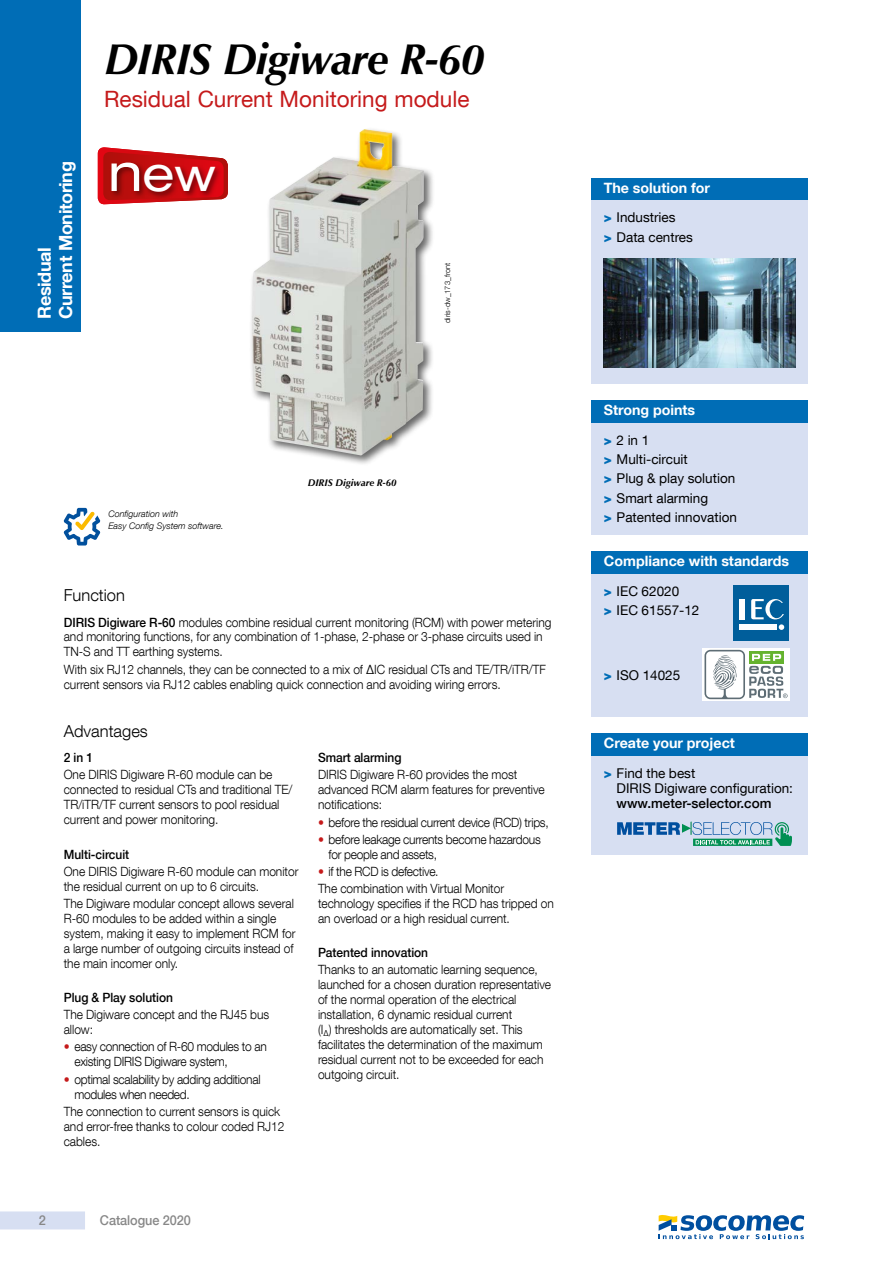
<style>
.page{position:relative;width:893px;height:1263px;background:#fff}
.page>*{position:absolute;margin:0;border:0;box-sizing:border-box;transform-origin:0 0}
.t1{font:expanded 52.5px "Helvetica Neue LT Com";color:#fff}
.t2{font:italic 700 43.5px "Optima LT Std";letter-spacing:-.025em;color:#000}
.t3{font:22.5px "Helvetica Neue LT Com";color:#c51a1b}
.t4{font:700 18px/21.6px "Helvetica Neue LT Com";letter-spacing:-.02em;color:#fff}
.t5{font:300 16.5px "Helvetica Neue LT Com";color:#000}
.t6{font:700 14.25px "Helvetica Neue LT Com";color:#fff}
.t7{font:13.5px/19.2px "Helvetica Neue LT Com";color:#000}
.t8{font:500 13.5px "Helvetica Neue LT Com";color:#000}
.t9{font:500 13.5px "Helvetica Neue LT Com";letter-spacing:-.005em;color:#878787;scale:.94 1}
.t10{font:300 12.75px/15px "Helvetica Neue LT Com";letter-spacing:-.005em;color:#000;scale:.94 1}
.t11{font:300 12.75px/15px "Helvetica Neue LT Com";letter-spacing:-.025em;color:#000;scale:.94 1}
.t12{font:500 12.75px "Helvetica Neue LT Com";letter-spacing:-.005em;color:#000;scale:.94 1}
.t13{font:italic 700 9.75px "Optima LT Std";color:#000}
.t14{font:italic 300 9px/12px "Helvetica Neue LT Com";color:#000}
.t15{font:300 7.5px "Helvetica Neue LT Com";color:#000}
.s1{font-size:48.3px}
.s2{font-size:45.6px}
.s3{font-weight:500}
.s4{color:#c51a1b}
.s5{font-weight:900;color:#006db6}
</style>
<div class="page">
<div style="left:0;top:1211px;width:85px;height:18px;background:#d7dff2"></div>
<div style="left:0;top:0;width:81px;height:332px;background:#006db6"></div>
<div style="left:591px;top:179px;width:217px;height:21px;background:#006db6"></div>
<div style="left:591px;top:200px;width:217px;height:183px;background:#d7dff2"></div>
<img style="left:603px;top:258px;width:193px;height:109px">
<div style="left:591px;top:574px;width:217px;height:143px;background:#d7dff2"></div>
<div style="left:591px;top:552px;width:217px;height:22px;background:#006db6"></div>
<div style="left:733px;top:586px;width:56px;height:55px;background:#005e9b"></div>
<hr style="left:740px;top:625px;width:37px;height:1px;background:#fff">
<hr style="left:740px;top:627px;width:37px;height:1px;background:#fff">
<hr style="left:740px;top:629px;width:37px;height:1px;background:#fff">
<div style="left:740px;top:599px;width:5px;height:20px;background:#fff"></div>
<svg style="left:751px;top:599px;width:33px;height:31px"></svg>
<div style="left:702px;top:648px;width:88px;height:53px;background:linear-gradient(to bottom,#fff,#fff)"></div>
<svg style="left:704px;top:650px;width:84px;height:49px;background:#cad4cb"></svg>
<svg style="left:63px;top:507px;width:38px;height:39px"></svg>
<div style="left:591px;top:422px;width:217px;height:113px;background:#d7dff2"></div>
<div style="left:591px;top:400px;width:217px;height:22px;background:#006db6"></div>
<div style="left:591px;top:756px;width:217px;height:99px;background:#d7dff2"></div>
<div style="left:591px;top:734px;width:217px;height:22px;background:#006db6"></div>
<svg style="left:617px;top:822px;width:175px;height:24px"></svg>
<div style="left:249px;top:127px;width:186px;height:339px;background:#000;opacity:.6"></div>
<img style="left:252px;top:129px;width:172px;height:326px">
<svg style="left:98px;top:147px;width:130px;height:58px"></svg>
<img style="left:104px;top:147px;width:122px;height:58px">
<svg style="left:659px;top:1215px;width:145px;height:24px"></svg>
<h3 class="t4" style="left:33px;top:319px;width:159px;rotate:-90deg">Residual<br>Current Monitoring</h3>
<h2 class="t2" style="left:104px;top:33px;width:382px">DIRIS Digiware R-60</h2>
<h3 class="t3" style="left:104px;top:85px;width:367px">Residual Current Monitoring module</h3>
<h1 class="t1" style="left:108px;top:139px;width:109px">n<span class="s1">e</span><span class="s2">w</span></h1>
<p class="t15" style="left:443px;top:323px;width:62px;rotate:-90deg">diris-dw_173_front</p>
<p class="t14" style="left:108px;top:508px;width:117px">Configuration with<br>Easy Config System software.</p>
<p class="t13" style="left:308px;top:477px;width:90px">DIRIS Digiware R-60</p>
<p class="t5" style="left:64px;top:585px;width:63px">Function</p>
<p class="t10" style="left:64px;top:614px;width:520px"><span class="s3">DIRIS Digiware R-60</span> modules combine residual current monitoring (RCM) with power metering and monitoring functions, for any combination of 1-phase, 2-phase or 3-phase circuits used in<br>TN-S and TT earthing systems.</p>
<p class="t10" style="left:64px;top:661px;width:514px">With six RJ12 channels, they can be connected to a mix of ΔIC residual CTs and TE/TR/iTR/TF current sensors via RJ12 cables enabling quick connection and avoiding wiring errors.</p>
<p class="t5" style="left:64px;top:721px;width:86px">Advantages</p>
<p class="t12" style="left:64px;top:750px;width:33px">2 in 1</p>
<p class="t10" style="left:64px;top:767px;width:245px">One DIRIS Digiware R-60 module can be connected to residual CTs and traditional TE/ TR/iTR/TF current sensors to pool residual current and power monitoring.</p>
<p class="t12" style="left:64px;top:846px;width:71px">Multi-circuit</p>
<p class="t10" style="left:64px;top:863px;width:251px">One DIRIS Digiware R-60 module can monitor the residual current on up to 6 circuits.</p>
<p class="t10" style="left:64px;top:895px;width:248px">The Digiware modular concept allows several R-60 modules to be added within a single system, making it easy to implement RCM for a large number of outgoing circuits instead of the main incomer only.</p>
<p class="t12" style="left:64px;top:990px;width:118px">Plug &amp; Play solution</p>
<p class="t10" style="left:64px;top:1007px;width:220px">The Digiware concept and the RJ45 bus allow:</p>
<p class="t11" style="left:74px;top:1039px;width:206px;text-indent:-11px"><span class="s4">•</span> easy connection of R-60 modules to an existing DIRIS Digiware system,</p>
<p class="t11" style="left:74px;top:1071px;width:200px;text-indent:-11px"><span class="s4">•</span> optimal scalability by adding additional modules when needed.</p>
<p class="t10" style="left:64px;top:1103px;width:236px">The connection to current sensors is quick and error-free thanks to colour coded RJ12 cables.</p>
<p class="t12" style="left:318px;top:750px;width:90px">Smart alarming</p>
<p class="t10" style="left:318px;top:767px;width:243px">DIRIS Digiware R-60 provides the most advanced RCM alarm features for preventive notifications:</p>
<p class="t11" style="left:318px;top:814px;width:247px"><span class="s4">•</span> before the residual current device (RCD) trips,</p>
<p class="t11" style="left:329px;top:831px;width:227px;text-indent:-11px"><span class="s4">•</span> before leakage currents become hazardous for people and assets,</p>
<p class="t10" style="left:318px;top:862px;width:200px;line-height:17.1px"><span class="s4">•</span> if the RCD is defective.<br>The combination with Virtual Monitor</p>
<p class="t10" style="left:318px;top:895px;width:252px">technology specifies if the RCD has tripped on an overload or a high residual current.</p>
<p class="t12" style="left:318px;top:945px;width:119px">Patented innovation</p>
<p class="t10" style="left:318px;top:962px;width:250px">Thanks to an automatic learning sequence, launched for a chosen duration representative of the normal operation of the electrical installation, 6 dynamic residual current<br>(I<sub>Δ</sub>) thresholds are automatically set. This facilitates the determination of the maximum residual current not to be exceeded for each outgoing circuit.</p>
<p class="t9" style="left:39px;top:1212px;width:9px">2</p>
<p class="t9" style="left:100px;top:1212px;width:98px">Catalogue 2020</p>
<p class="t6" style="left:604px;top:179px;width:108px">The solution for</p>
<p class="t7" style="left:604px;top:208px;width:91px"><span class="s5">&gt;</span> Industries<br><span class="s5">&gt;</span> Data centres</p>
<p class="t6" style="left:604px;top:401px;width:93px">Strong points</p>
<p class="t7" style="left:604px;top:430px;width:135px"><span class="s5">&gt;</span> 2 in 1<br><span class="s5">&gt;</span> Multi-circuit<br><span class="s5">&gt;</span> Plug &amp; play solution <span class="s5">&gt;</span> Smart alarming<br><span class="s5">&gt;</span> Patented innovation</p>
<p class="t6" style="left:604px;top:552px;width:187px">Compliance with standards</p>
<p class="t7" style="left:604px;top:581px;width:97px"><span class="s5">&gt;</span> IEC 62020<br><span class="s5">&gt;</span> IEC 61557-12</p>
<p class="t7" style="left:604px;top:665px;width:78px"><span class="s5">&gt;</span> ISO 14025</p>
<p class="t6" style="left:604px;top:734px;width:133px">Create your project</p>
<p class="t7" style="left:617px;top:766px;width:178px;line-height:15px;text-indent:-13px"><span class="s5">&gt;</span> Find the best<br>DIRIS Digiware configuration:</p>
<p class="t8" style="left:617px;top:795px;width:156px">www.meter-selector.com</p>
</div>
